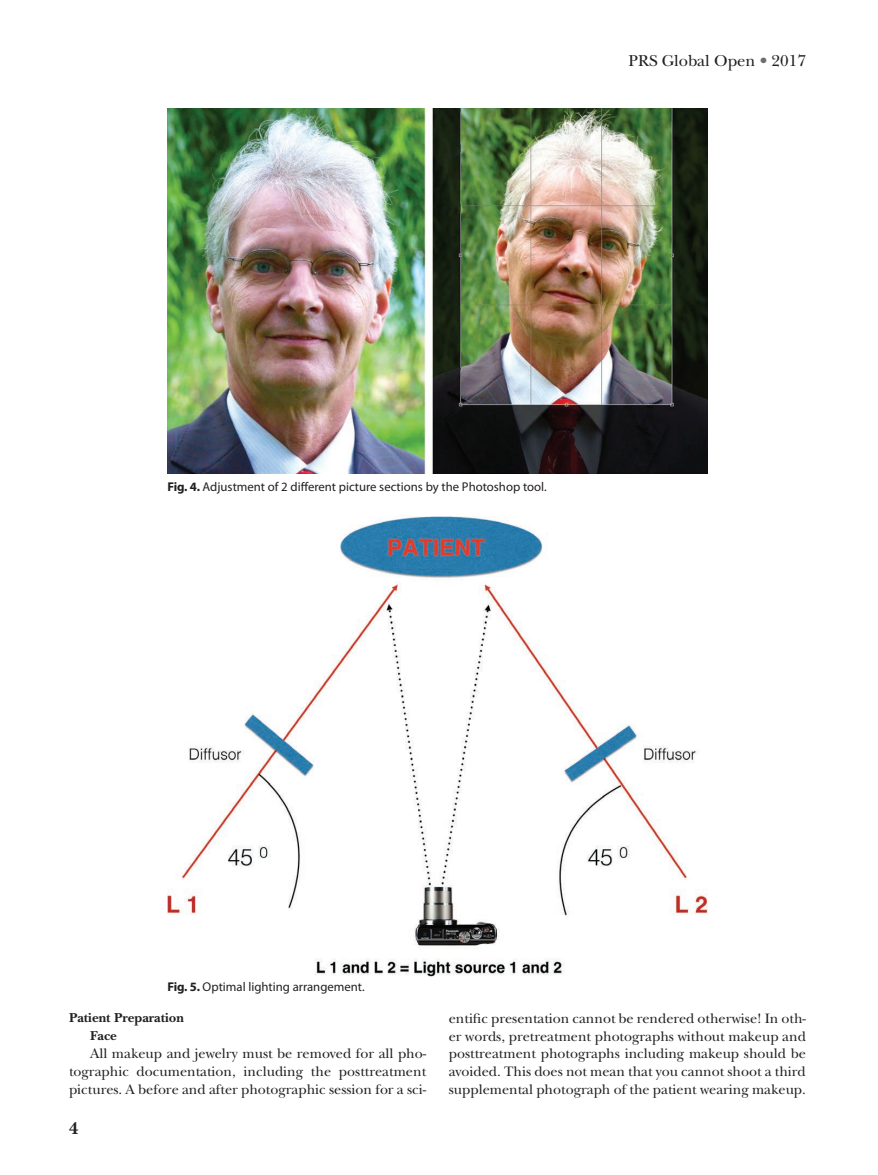
<style>
.page{position:relative;width:878px;height:1175px;background:#fff}
.page>*{position:absolute;margin:0;border:0;box-sizing:border-box;transform-origin:0 0}
.t1{font:700 18px "New Baskerville";color:#231f20}
.t2{font:16.5px "New Baskerville";color:#231f20}
.t3{font:14.25px/17.9px "New Baskerville";color:#231f20;text-align:justify}
.t4{font:700 13.5px/18px "New Baskerville";color:#231f20}
.t5{font:12.75px "Myriad Pro";color:#231f20}
.s1{color:#6c6d70}
.s2{font-weight:700}
</style>
<div class="page">
<img style="left:167px;top:108px;width:540px;height:366px">
<img style="left:167px;top:516px;width:540px;height:460px">
<p class="t2" style="left:628px;top:51px;width:179px">PRS Global Open <span class="s1">•</span> 2017</p>
<p class="t5" style="left:167px;top:479px;width:381px"><span class="s2">Fig. 4.</span> Adjustment of 2 different picture sections by the Photoshop tool.</p>
<p class="t5" style="left:167px;top:979px;width:199px"><span class="s2">Fig. 5.</span> Optimal lighting arrangement.</p>
<p class="t4" style="left:90px;top:1009px;width:95px;text-indent:-21px">Patient Preparation<br>Face</p>
<p class="t3" style="left:69px;top:1044px;width:359px;text-indent:21px">All makeup and jewelry must be removed for all pho&shy;tographic documentation, including the posttreatment pictures. A before and after photographic session for a sci-</p>
<p class="t1" style="left:69px;top:1118px;width:11px">4</p>
<p class="t3" style="left:449px;top:1009px;width:359px">entific presentation cannot be rendered otherwise! In oth&shy;er words, pretreatment photographs without makeup and posttreatment photographs including makeup should be avoided. This does not mean that you cannot shoot a third supplemental photograph of the patient wearing makeup.</p>
</div>
